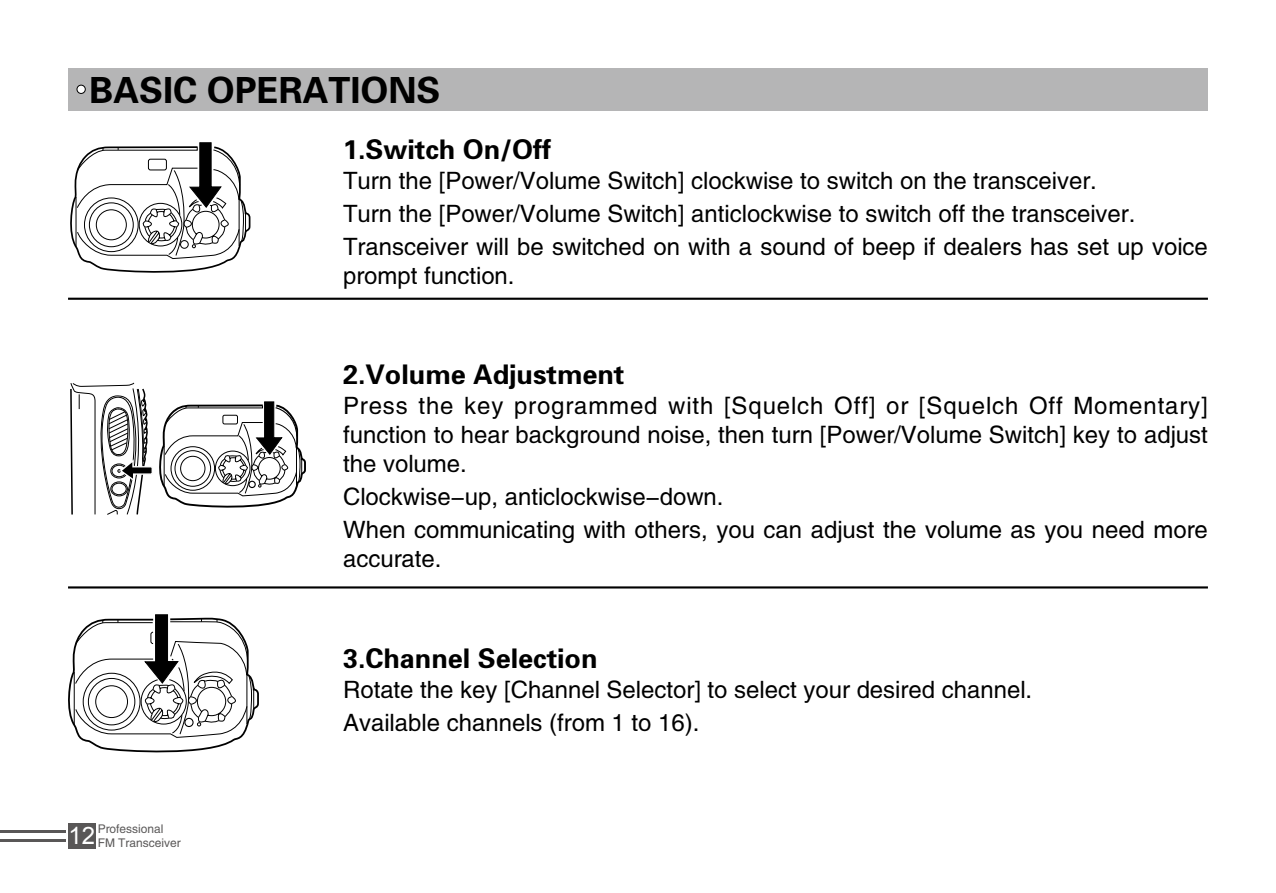
<style>
.page{position:relative;width:1276px;height:893px;background:#fff}
.page>*{position:absolute;margin:0;border:0;box-sizing:border-box;transform-origin:0 0}
.t1{font:36px "FZDHTJW GB1 0";color:#000}
.t2{font:27px "FZDHTJW GB1 0";color:#000}
.t3{font:24px/33px "FZHTJW GB1 0";color:#000}
.t4{font:12px/14.4px "FZHTJW GB1 0";color:#595757}
</style>
<div class="page">
<div style="left:68px;top:68px;width:1140px;height:43px;background:#b5b5b6"></div>
<div style="left:77px;top:85px;width:8px;height:8px;background:#fff;border-radius:50%"></div>
<div style="left:77px;top:85px;width:9px;height:9px;border:1px solid #000;border-radius:50%"></div>
<div style="left:68px;top:823px;width:27px;height:25px;background:#595757"></div>
<hr style="left:0;top:830px;width:65px;height:2px;background:#595757">
<hr style="left:0;top:839px;width:65px;height:3px;background:#595757">
<svg style="left:68px;top:614px;width:191px;height:139px"></svg>
<svg style="left:70px;top:142px;width:181px;height:131px"></svg>
<svg style="left:70px;top:382px;width:236px;height:133px"></svg>
<hr style="left:68px;top:298px;width:1140px;height:2px;background:#000">
<hr style="left:68px;top:586px;width:1140px;height:2px;background:#000">
<h1 class="t1" style="left:89px;top:71px;width:352px">BASIC OPERATIONS</h1>
<p class="t2" style="left:343px;top:135px;width:209px">1.Switch On/Off</p>
<p class="t3" style="left:343px;top:165px;width:866px">Turn the [Power/Volume Switch] clockwise to switch on the transceiver.<br>Turn the [Power/Volume Switch] anticlockwise to switch off the transceiver.<br>Transceiver will be switched on with a sound of beep if dealers has set up voice</p>
<p class="t3" style="left:343px;top:259px;width:173px">prompt function.</p>
<p class="t2" style="left:343px;top:360px;width:283px">2.Volume Adjustment</p>
<p class="t3" style="left:343px;top:392px;width:866px;line-height:28.8px;text-align:justify">Press the key programmed with [Squelch Off] or [Squelch Off Momentary] function to hear background noise, then turn [Power/Volume Switch] key to adjust the volume.</p>
<p class="t3" style="left:343px;top:480px;width:866px">Clockwise-up, anticlockwise-down.<br>When communicating with others, you can adjust the volume as you need more</p>
<p class="t3" style="left:343px;top:542px;width:100px">accurate.</p>
<p class="t4" style="left:68px;top:822px;width:114px;text-indent:29px">Professional<br><sup>12</sup> FM Transceiver</p>
<p class="t2" style="left:343px;top:644px;width:256px">3.Channel Selection</p>
<p class="t3" style="left:343px;top:673px;width:690px">Rotate the key [Channel Selector] to select your desired channel.<br>Available channels (from 1 to 16).</p>
</div>
